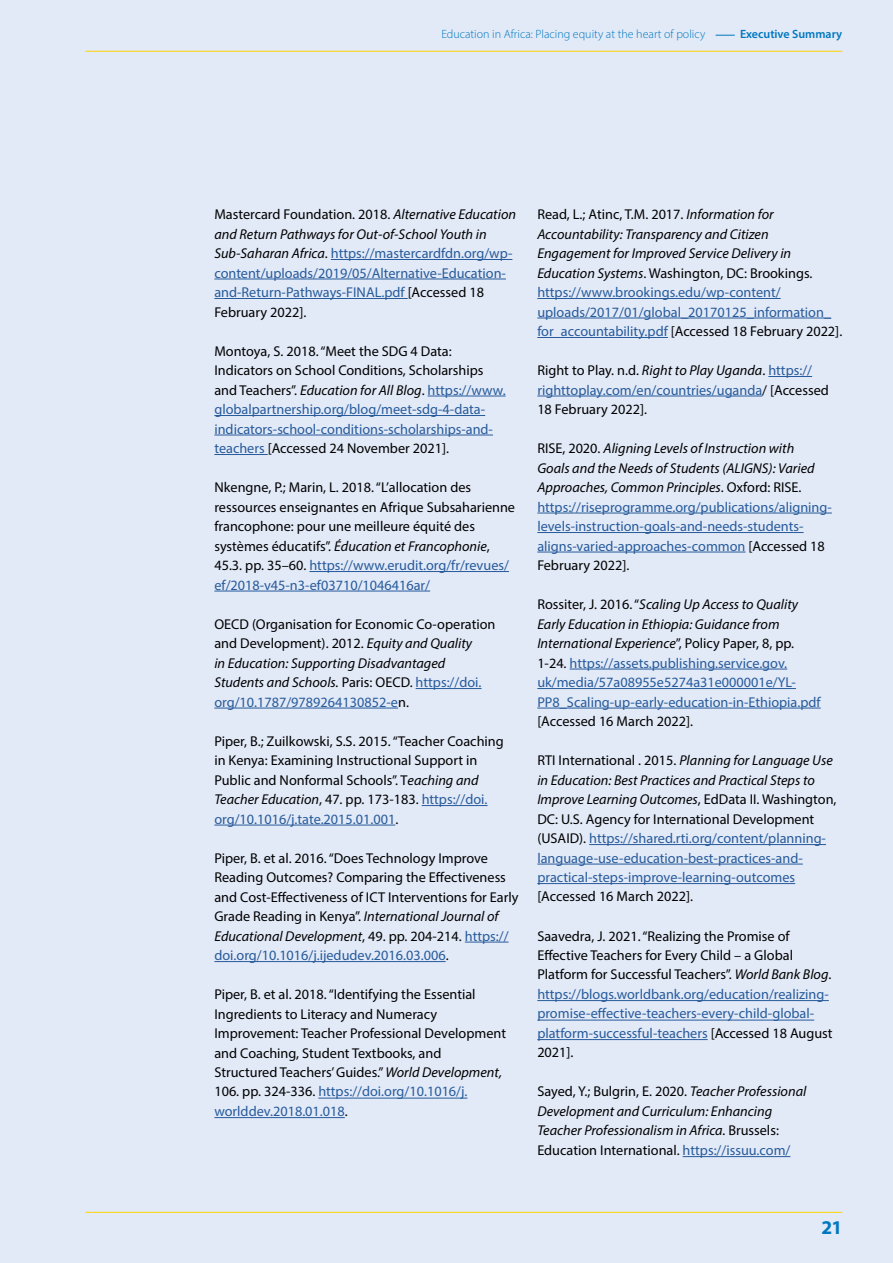
<style>
.page{position:relative;width:893px;height:1263px;background:#e2e9f7}
.page>*{position:absolute;margin:0;border:0;box-sizing:border-box;transform-origin:0 0}
.t1{font:700 19.5px "Myriad Pro";color:#0078bf}
.t2{font:14.25px/19.5px "Myriad Pro";color:#000}
.t3{font:14.25px/19.5px "Myriad Pro";color:#275b9b}
.t4{font:italic 14.25px/19.5px "Myriad Pro";color:#000}
.t5{font:300 12px "Myriad Pro";color:#0078bf}
.t6{font:600 12px "Myriad Pro";color:#0078bf}
.s1{color:#000}
.s2{font-style:italic;color:#000}
.s3{font-style:italic}
.s4{color:#275b9b}
.s5{font-style:normal}
.s6{font-style:normal;color:#275b9b}
</style>
<div class="page">
<hr style="left:331px;top:259px;width:181px;height:1px;background:#275b9b">
<hr style="left:214px;top:279px;width:292px;height:1px;background:#275b9b">
<hr style="left:214px;top:298px;width:194px;height:1px;background:#275b9b">
<hr style="left:428px;top:396px;width:78px;height:1px;background:#275b9b">
<hr style="left:214px;top:415px;width:271px;height:1px;background:#275b9b">
<hr style="left:214px;top:435px;width:279px;height:1px;background:#275b9b">
<hr style="left:214px;top:454px;width:54px;height:1px;background:#275b9b">
<hr style="left:309px;top:571px;width:200px;height:1px;background:#275b9b">
<hr style="left:214px;top:591px;width:216px;height:1px;background:#275b9b">
<hr style="left:416px;top:688px;width:66px;height:1px;background:#275b9b">
<hr style="left:214px;top:708px;width:184px;height:1px;background:#275b9b">
<hr style="left:422px;top:805px;width:66px;height:1px;background:#275b9b">
<hr style="left:214px;top:825px;width:181px;height:1px;background:#275b9b">
<hr style="left:465px;top:942px;width:44px;height:1px;background:#275b9b">
<hr style="left:214px;top:961px;width:232px;height:1px;background:#275b9b">
<hr style="left:318px;top:1098px;width:149px;height:1px;background:#275b9b">
<hr style="left:214px;top:1117px;width:131px;height:1px;background:#275b9b">
<hr style="left:537px;top:298px;width:244px;height:1px;background:#275b9b">
<hr style="left:537px;top:318px;width:294px;height:1px;background:#275b9b">
<hr style="left:537px;top:337px;width:131px;height:1px;background:#275b9b">
<hr style="left:768px;top:376px;width:44px;height:1px;background:#275b9b">
<hr style="left:537px;top:396px;width:225px;height:1px;background:#275b9b">
<hr style="left:537px;top:513px;width:295px;height:1px;background:#275b9b">
<hr style="left:537px;top:532px;width:267px;height:1px;background:#275b9b">
<hr style="left:537px;top:552px;width:208px;height:1px;background:#275b9b">
<hr style="left:570px;top:669px;width:217px;height:1px;background:#275b9b">
<hr style="left:537px;top:688px;width:259px;height:1px;background:#275b9b">
<hr style="left:537px;top:708px;width:284px;height:1px;background:#275b9b">
<hr style="left:589px;top:844px;width:237px;height:1px;background:#275b9b">
<hr style="left:537px;top:864px;width:266px;height:1px;background:#275b9b">
<hr style="left:537px;top:883px;width:258px;height:1px;background:#275b9b">
<hr style="left:537px;top:1000px;width:292px;height:1px;background:#275b9b">
<hr style="left:537px;top:1020px;width:277px;height:1px;background:#275b9b">
<hr style="left:537px;top:1039px;width:171px;height:1px;background:#275b9b">
<hr style="left:683px;top:1156px;width:107px;height:1px;background:#275b9b">
<hr style="left:85px;top:1212px;width:757px;height:1px;background:#ffd500">
<svg style="left:716px;top:35px;width:19px;height:1px"></svg>
<hr style="left:85px;top:51px;width:757px;height:1px;background:#ffd500">
<p class="t5" style="left:441px;top:27px;width:265px">Education in Africa: Placing equity at the heart of policy</p>
<p class="t6" style="left:740px;top:27px;width:104px">Executive Summary</p>
<p class="t3" style="left:214px;top:204px;width:303px"><span class="s1">Mastercard Foundation. 2018.</span> <span class="s2">Alternative Education and Return Pathways for Out-of-School Youth in Sub-Saharan Africa</span><span class="s1">.</span> https://mastercardfdn.org/wp&shy;content/uploads/2019/05/Alternative-Education&shy;and-Return-Pathways-FINAL.pdf <span class="s1">[Accessed 18<br>February 2022].</span></p>
<p class="t2" style="left:214px;top:341px;width:293px">Montoya, S. 2018. “Meet the SDG 4 Data:<br>Indicators on School Conditions, Scholarships and Teachers”. <span class="s3">Education for All Blog</span>. <span class="s4">https://www. globalpartnership.org/blog/meet-sdg-4-data&shy;indicators-school-conditions-scholarships-and&shy;teachers</span> [Accessed 24 November 2021].</p>
<p class="t2" style="left:214px;top:477px;width:302px">Nkengne, P.; Marin, L. 2018. “L’allocation des ressources enseignantes en Afrique Subsaharienne francophone: pour une meilleure équité des systèmes éducatifs”. <span class="s3">Éducation et Francophonie</span>, 45.3. pp. 35–60. <span class="s4">https://www.erudit.org/fr/revues/ ef/2018-v45-n3-ef03710/1046416ar/</span></p>
<p class="t2" style="left:214px;top:614px;width:283px">OECD (Organisation for Economic Co-operation and Development). 2012. <span class="s3">Equity and Quality<br>in Education: Supporting Disadvantaged Students and Schools.</span> Paris: OECD. <span class="s4">https://doi. org/10.1787/9789264130852-e</span>n.</p>
<p class="t2" style="left:214px;top:731px;width:291px">Piper, B.; Zuilkowski, S.S. 2015. “Teacher Coaching in Kenya: Examining Instructional Support in Public and Nonformal Schools”. T<span class="s3">eaching and Teacher Education</span>, 47. pp. 173-183. <span class="s4">https://doi. org/10.1016/j.tate.2015.01.001</span>.</p>
<p class="t2" style="left:214px;top:848px;width:306px">Piper, B. et al. 2016. “Does Technology Improve Reading Outcomes? Comparing the Effectiveness and Cost-Effectiveness of ICT Interventions for Early Grade Reading in Kenya”. <span class="s3">International Journal of Educational Development</span>, 49. pp. 204-214. <span class="s4">https:// doi.org/10.1016/j.ijedudev.2016.03.006</span>.</p>
<p class="t2" style="left:214px;top:984px;width:293px">Piper, B. et al. 2018. “Identifying the Essential Ingredients to Literacy and Numeracy Improvement: Teacher Professional Development and Coaching, Student Textbooks, and Structured Teachers’ Guides.” <span class="s3">World Development, </span>106. pp. 324-336. <span class="s4">https://doi.org/10.1016/j. worlddev.2018.01.018</span>.</p>
<p class="t4" style="left:537px;top:204px;width:306px"><span class="s5">Read, L.; Atinc, T.M. 2017.</span> Information for Accountability: Transparency and Citizen Engagement for Improved Service Delivery in Education Systems<span class="s5">. Washington, DC: Brookings. </span><span class="s6">https://www.brookings.edu/wp-content/ uploads/2017/01/global_20170125_information_ for_accountability.pdf</span> <span class="s5">[Accessed 18 February 2022].</span></p>
<p class="t2" style="left:537px;top:360px;width:293px">Right to Play. n.d. <span class="s3">Right to Play Uganda</span>. <span class="s4">https:// righttoplay.com/en/countries/uganda</span>/ [Accessed<br>18 February 2022].</p>
<p class="t3" style="left:537px;top:438px;width:296px"><span class="s1">RISE, 2020.</span> <span class="s2">Aligning Levels of Instruction with<br>Goals and the Needs of Students (ALIGNS): Varied Approaches, Common Principles</span><span class="s1">. Oxford: RISE. </span>https://riseprogramme.org/publications/aligning&shy;levels-instruction-goals-and-needs-students&shy;aligns-varied-approaches-common <span class="s1">[Accessed 18<br>February 2022].</span></p>
<p class="t3" style="left:537px;top:594px;width:285px"><span class="s1">Rossiter, J. 2016. “</span><span class="s2">Scaling Up Access to Quality Early Education in Ethiopia: Guidance from International Experience</span><span class="s1">”, Policy Paper, 8, pp.<br>1-24.</span> https://assets.publishing.service.gov. uk/media/57a08955e5274a31e000001e/YL-PP8_Scaling-up-early-education-in-Ethiopia.pdf</p>
<p class="t2" style="left:537px;top:711px;width:157px">[Accessed 16 March 2022].</p>
<p class="t3" style="left:537px;top:750px;width:301px"><span class="s1">RTI International . 2015.</span> <span class="s2">Planning for Language Use in Education: Best Practices and Practical Steps to Improve Learning Outcomes</span><span class="s1">, EdData II. Washington, DC: U.S. Agency for International Development (USAID).</span> https://shared.rti.org/content/planning&shy;language-use-education-best-practices-and&shy;practical-steps-improve-learning-outcomes</p>
<p class="t2" style="left:537px;top:887px;width:157px">[Accessed 16 March 2022].</p>
<p class="t2" style="left:537px;top:926px;width:297px">Saavedra, J. 2021. “Realizing the Promise of Effective Teachers for Every Child – a Global Platform for Successful Teachers”. <span class="s3">World Bank Blog</span>. <span class="s4">https://blogs.worldbank.org/education/realizing&shy;promise-effective-teachers-every-child-global&shy;platform-successful-teachers</span> [Accessed 18 August 2021].</p>
<p class="t4" style="left:537px;top:1082px;width:271px"><span class="s5">Sayed, Y.; Bulgrin, E. 2020.</span> Teacher Professional Development and Curriculum: Enhancing Teacher Professionalism in Africa. <span class="s5">Brussels:<br>Education International.</span> <span class="s6">https://issuu.com/</span></p>
<h1 class="t1" style="left:822px;top:1215px;width:22px">21</h1>
</div>
